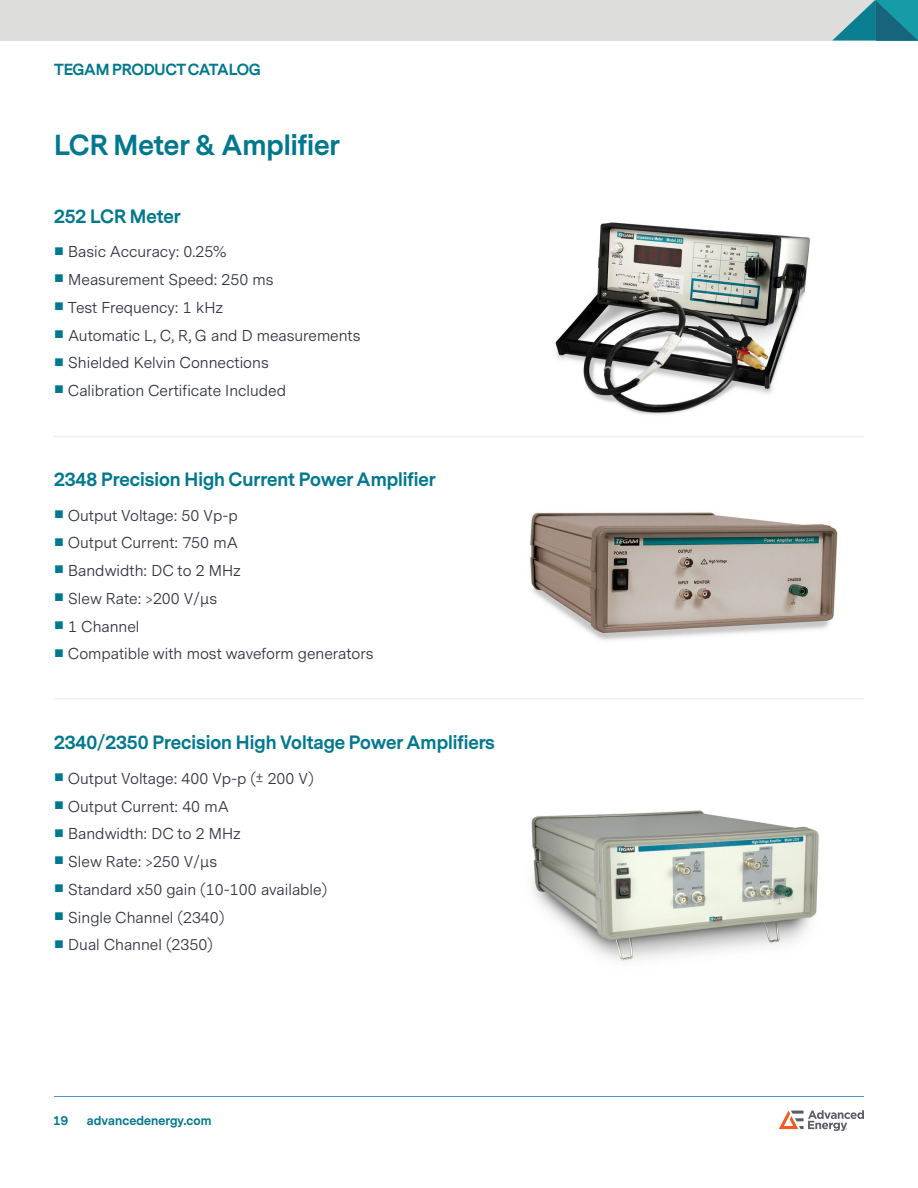
<style>
.page{position:relative;width:918px;height:1188px;background:#fff}
.page>*{position:absolute;margin:0;border:0;box-sizing:border-box;transform-origin:0 0}
.AE___Page_Heading{font:700 27px "Messina Sans";color:#01788e}
.AE__Colored_Subhead{font:700 18px "Messina Sans";color:#01788e}
.AE___Bullets{font:15.75px "Messina Sans";color:#323640}
.t1{font:700 15px "Messina Sans";letter-spacing:-.015em;color:#01788e}
.t2{font:700 12px "Messina Sans";letter-spacing:.01em;color:#01788e}
.s1{color:#01788e}
</style>
<div class="page">
<hr style="left:54px;top:1096px;width:810px;height:1px;background:#5090cc">
<svg style="left:779px;top:1110px;width:85px;height:21px"></svg>
<hr style="left:54px;top:436px;width:810px;height:1px;background:#5a5c66">
<hr style="left:54px;top:698px;width:810px;height:1px;background:#5a5c66">
<img style="left:555px;top:222px;width:255px;height:193px">
<img style="left:530px;top:512px;width:308px;height:128px">
<img style="left:531px;top:810px;width:288px;height:151px">
<div style="left:0;top:0;width:875px;height:40px;background:#dddddb"></div>
<svg style="left:833px;top:0;width:85px;height:40px"></svg>
<p class="t1" style="left:54px;top:59px;width:208px">TEGAM PRODUCT CATALOG</p>
<p class="AE___Page_Heading" style="left:54px;top:126px;width:288px">LCR Meter &amp; Amplifier</p>
<p class="AE__Colored_Subhead" style="left:54px;top:204px;width:128px">252 LCR Meter</p>
<p class="AE___Bullets" style="left:54px;top:243px;width:174px"><span class="s1">■</span> Basic Accuracy: 0.25%</p>
<p class="AE___Bullets" style="left:54px;top:270px;width:221px"><span class="s1">■</span> Measurement Speed: 250 ms</p>
<p class="AE___Bullets" style="left:54px;top:298px;width:171px"><span class="s1">■</span> Test Frequency: 1 kHz</p>
<p class="AE___Bullets" style="left:54px;top:326px;width:308px"><span class="s1">■</span> Automatic L, C, R, G and D measurements</p>
<p class="AE___Bullets" style="left:54px;top:354px;width:216px"><span class="s1">■</span> Shielded Kelvin Connections</p>
<p class="AE___Bullets" style="left:54px;top:381px;width:234px"><span class="s1">■</span> Calibration Certificate Included</p>
<p class="AE__Colored_Subhead" style="left:54px;top:467px;width:383px">2348 Precision High Current Power Amplifier</p>
<p class="AE___Bullets" style="left:54px;top:506px;width:185px"><span class="s1">■</span> Output Voltage: 50 Vp-p</p>
<p class="AE___Bullets" style="left:54px;top:534px;width:185px"><span class="s1">■</span> Output Current: 750 mA</p>
<p class="AE___Bullets" style="left:54px;top:561px;width:189px"><span class="s1">■</span> Bandwidth: DC to 2 MHz</p>
<p class="AE___Bullets" style="left:54px;top:589px;width:165px"><span class="s1">■</span> Slew Rate: &gt;200 V/µs</p>
<p class="AE___Bullets" style="left:54px;top:617px;width:87px"><span class="s1">■</span> 1 Channel</p>
<p class="AE___Bullets" style="left:54px;top:645px;width:321px"><span class="s1">■</span> Compatible with most waveform generators</p>
<p class="AE__Colored_Subhead" style="left:54px;top:730px;width:442px">2340/2350 Precision High Voltage Power Amplifiers</p>
<p class="AE___Bullets" style="left:54px;top:769px;width:261px"><span class="s1">■</span> Output Voltage: 400 Vp-p (± 200 V)</p>
<p class="AE___Bullets" style="left:54px;top:797px;width:177px"><span class="s1">■</span> Output Current: 40 mA</p>
<p class="AE___Bullets" style="left:54px;top:825px;width:189px"><span class="s1">■</span> Bandwidth: DC to 2 MHz</p>
<p class="AE___Bullets" style="left:54px;top:852px;width:165px"><span class="s1">■</span> Slew Rate: &gt;250 V/µs</p>
<p class="AE___Bullets" style="left:54px;top:880px;width:275px"><span class="s1">■</span> Standard x50 gain (10-100 available)</p>
<p class="AE___Bullets" style="left:54px;top:908px;width:172px"><span class="s1">■</span> Single Channel (2340)</p>
<p class="AE___Bullets" style="left:54px;top:936px;width:160px"><span class="s1">■</span> Dual Channel (2350)</p>
<p class="t2" style="left:53px;top:1113px;width:16px">19</p>
<p class="t2" style="left:87px;top:1113px;width:126px">advancedenergy.com</p>
</div>
